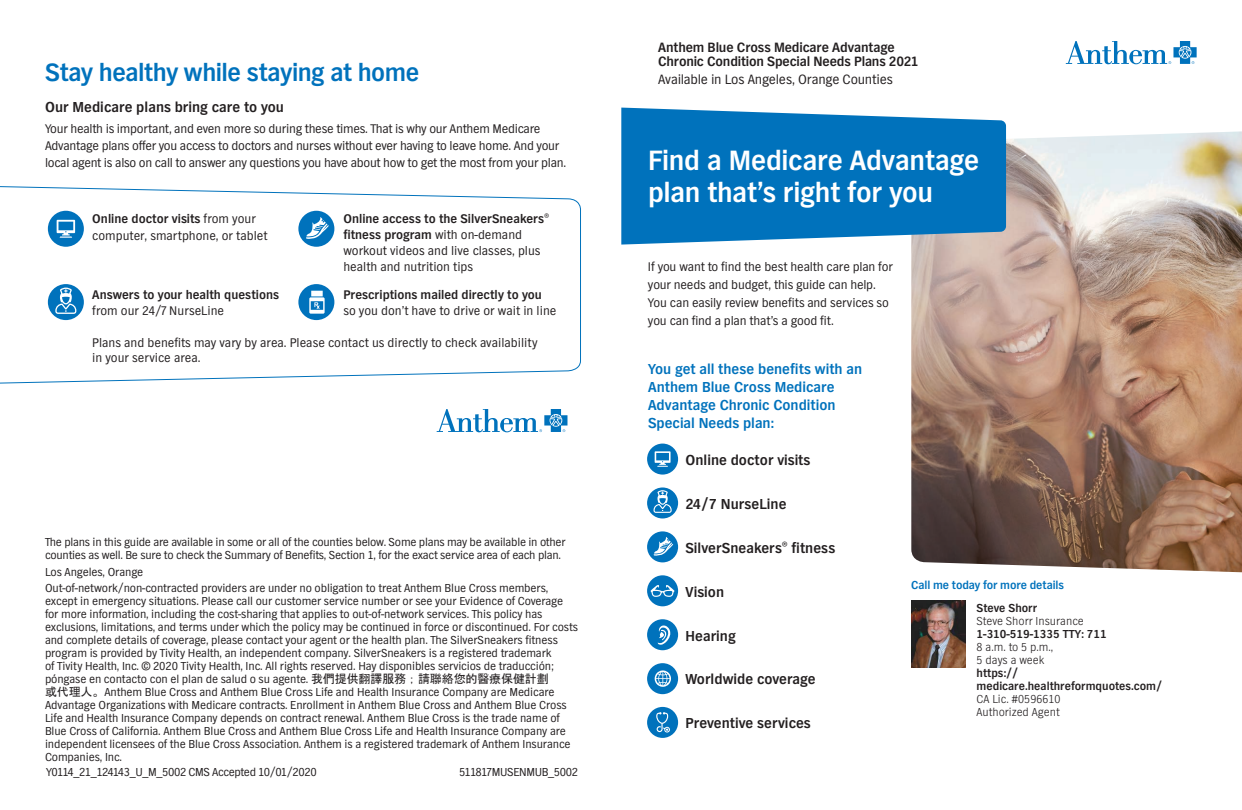
<style>
.page{position:relative;width:1242px;height:810px;background:#fff}
.page>*{position:absolute;margin:0;border:0;box-sizing:border-box;transform-origin:0 0}
.t1{font:700 29px/32px "TV Nord EF";letter-spacing:-.01em;color:#fff}
.t2{font:700 26px "TV Nord EF";letter-spacing:-.02em;color:#0072bc}
.t3{font:700 15px "TV Nord EF";color:#231f20}
.t4{font:700 15px/18px "TV Nord EF";color:#0072bc}
.t5{font:700 14px/14px "TV Nord EF";letter-spacing:-.01em;color:#231f20}
.t6{font:14px "TV Nord EF";letter-spacing:-.02em;color:#231f20}
.t7{font:13px/16px "TV Nord EF";letter-spacing:-.015em;color:#231f20}
.t8{font:700 13px "TV Nord EF";color:#231f20}
.t9{font:12px/13px "TV Nord EF";letter-spacing:-.01em;color:#231f20}
.t10{font:700 12px/13.3px "TV Nord EF";color:#231f20}
.t11{font:300 12px/12.8px "TV Nord EF";color:#231f20}
.t12{font:12px "TV Nord EF";letter-spacing:-.03em;color:#231f20}
.t13{font:700 12px "TV Nord EF";letter-spacing:-.01em;color:#0072bc}
.s1{font-weight:700}
.s2{font-family:"MS Gothic"}
</style>
<div class="page">
<img style="left:911px;top:131px;width:331px;height:441px">
<svg style="left:621px;top:108px;width:385px;height:137px;background:#177ec0"></svg>
<svg style="left:0;top:186px;width:581px;height:198px"></svg>
<div style="left:298px;top:284px;width:36px;height:36px;background:#0072bc;border-radius:50%"></div>
<svg style="left:309px;top:291px;width:16px;height:23px"></svg>
<div style="left:298px;top:211px;width:36px;height:36px;background:#0072bc;border-radius:50%"></div>
<svg style="left:306px;top:217px;width:23px;height:22px"></svg>
<div style="left:48px;top:284px;width:36px;height:36px;background:#0072bc;border-radius:50%"></div>
<svg style="left:55px;top:288px;width:21px;height:26px"></svg>
<div style="left:48px;top:211px;width:36px;height:36px;background:#0072bc;border-radius:50%"></div>
<svg style="left:57px;top:220px;width:18px;height:18px"></svg>
<div style="left:647px;top:444px;width:31px;height:31px;background:#0072bc;border-radius:50%"></div>
<svg style="left:655px;top:451px;width:16px;height:16px"></svg>
<div style="left:647px;top:487px;width:31px;height:31px;background:#0072bc;border-radius:50%"></div>
<svg style="left:654px;top:490px;width:18px;height:23px"></svg>
<div style="left:647px;top:531px;width:31px;height:31px;background:#0072bc;border-radius:50%"></div>
<svg style="left:654px;top:537px;width:19px;height:19px"></svg>
<div style="left:647px;top:575px;width:31px;height:31px;background:#0072bc;border-radius:50%"></div>
<svg style="left:651px;top:585px;width:23px;height:12px"></svg>
<div style="left:647px;top:619px;width:31px;height:31px;background:#0072bc;border-radius:50%"></div>
<svg style="left:658px;top:625px;width:13px;height:20px"></svg>
<div style="left:647px;top:663px;width:31px;height:31px;background:#0072bc;border-radius:50%"></div>
<svg style="left:655px;top:670px;width:16px;height:17px"></svg>
<div style="left:647px;top:707px;width:31px;height:31px;background:#0072bc;border-radius:50%"></div>
<svg style="left:656px;top:712px;width:14px;height:21px"></svg>
<svg style="left:437px;top:409px;width:130px;height:23px"></svg>
<svg style="left:1066px;top:41px;width:131px;height:23px"></svg>
<img style="left:911px;top:601px;width:54px;height:67px">
<h2 class="t2" style="left:45px;top:58px;width:376px">Stay healthy while staying at home</h2>
<p class="t3" style="left:45px;top:99px;width:240px">Our Medicare plans bring care to you</p>
<p class="t7" style="left:45px;top:121px;width:523px;line-height:17px">Your health is important, and even more so during these times. That is why our Anthem Medicare<br>Advantage plans offer you access to doctors and nurses without ever having to leave home. And your local agent is also on call to answer any questions you have about how to get the most from your plan.</p>
<p class="t7" style="left:92px;top:211px;width:177px"><span class="s1">Online doctor visits</span> from your computer, smartphone, or tablet</p>
<p class="t7" style="left:343px;top:211px;width:207px"><span class="s1">Online access to the SilverSneakers</span><sup>® </sup><span class="s1">fitness program</span> with on-demand workout videos and live classes, plus health and nutrition tips</p>
<p class="t8" style="left:92px;top:287px;width:188px">Answers to your health questions</p>
<p class="t7" style="left:92px;top:302px;width:133px">from our 24/7 NurseLine</p>
<p class="t8" style="left:343px;top:287px;width:200px">Prescriptions mailed directly to you</p>
<p class="t7" style="left:343px;top:302px;width:215px">so you don’t have to drive or wait in line</p>
<p class="t7" style="left:92px;top:335px;width:447px;line-height:15px">Plans and benefits may vary by area. Please contact us directly to check availability in your service area.</p>
<p class="t5" style="left:658px;top:41px;width:262px">Anthem Blue Cross Medicare Advantage<br>Chronic Condition Special Needs Plans 2021</p>
<p class="t6" style="left:658px;top:72px;width:236px">Available in Los Angeles, Orange Counties</p>
<h1 class="t1" style="left:648px;top:144px;width:333px">Find a Medicare Advantage plan that’s right for you</h1>
<p class="t7" style="left:648px;top:258px;width:246px;line-height:18px">If you want to find the best health care plan for your needs and budget, this guide can help.<br>You can easily review benefits and services so you can find a plan that’s a good fit.</p>
<p class="t4" style="left:648px;top:360px;width:216px">You get all these benefits with an<br>Anthem Blue Cross Medicare<br>Advantage Chronic Condition<br>Special Needs plan:</p>
<p class="t3" style="left:685px;top:452px;width:126px">Online doctor visits</p>
<p class="t3" style="left:685px;top:496px;width:103px">24/7 NurseLine</p>
<p class="t3" style="left:685px;top:539px;width:151px">SilverSneakers<sup>®</sup> fitness</p>
<p class="t3" style="left:685px;top:583px;width:40px">Vision</p>
<p class="t3" style="left:685px;top:627px;width:52px">Hearing</p>
<p class="t3" style="left:685px;top:671px;width:132px">Worldwide coverage</p>
<p class="t3" style="left:685px;top:715px;width:127px">Preventive services</p>
<p class="t9" style="left:45px;top:536px;width:522px">The plans in this guide are available in some or all of the counties below. Some plans may be available in other counties as well. Be sure to check the Summary of Benefits, Section 1, for the exact service area of each plan.</p>
<p class="t9" style="left:45px;top:563px;width:505px;line-height:16.6px">Los Angeles, Orange<br>Out-of-network/non-contracted providers are under no obligation to treat Anthem Blue Cross members,</p>
<p class="t9" style="left:45px;top:595px;width:534px">except in emergency situations. Please call our customer service number or see your Evidence of Coverage for more information, including the cost-sharing that applies to out-of-network services. This policy has exclusions, limitations, and terms under which the policy may be continued in force or discontinued. For costs and complete details of coverage, please contact your agent or the health plan. The SilverSneakers fitness program is provided by Tivity Health, an independent company. SilverSneakers is a registered trademark<br>of Tivity Health, Inc. © 2020 Tivity Health, Inc. All rights reserved. Hay disponibles servicios de traducción; póngase en contacto con el plan de salud o su agente. <span class="s2">我們提供翻譯服務；請聯絡您的醫療保健計劃<br>或代理人。</span>Anthem Blue Cross and Anthem Blue Cross Life and Health Insurance Company are Medicare Advantage Organizations with Medicare contracts. Enrollment in Anthem Blue Cross and Anthem Blue Cross Life and Health Insurance Company depends on contract renewal. Anthem Blue Cross is the trade name of Blue Cross of California. Anthem Blue Cross and Anthem Blue Cross Life and Health Insurance Company are independent licensees of the Blue Cross Association. Anthem is a registered trademark of Anthem Insurance Companies, Inc.</p>
<p class="t10" style="left:977px;top:601px;width:62px">Steve Shorr</p>
<p class="t13" style="left:911px;top:579px;width:154px">Call me today for more details</p>
<p class="t11" style="left:977px;top:614px;width:109px">Steve Shorr Insurance</p>
<p class="t10" style="left:977px;top:627px;width:132px">1-310-519-1335 TTY: 711</p>
<p class="t11" style="left:977px;top:640px;width:78px">8 a.m. to 5 p.m.,<br>5 days a week</p>
<p class="t10" style="left:977px;top:666px;width:187px">https:// medicare.healthreformquotes.com/</p>
<p class="t11" style="left:977px;top:693px;width:85px">CA Lic. #0596610<br>Authorized Agent</p>
<p class="t12" style="left:46px;top:765px;width:272px">Y0114_21_124143_U_M_5002 CMS Accepted 10/01/2020</p>
<p class="t12" style="left:459px;top:765px;width:121px">511817MUSENMUB_5002</p>
</div>
